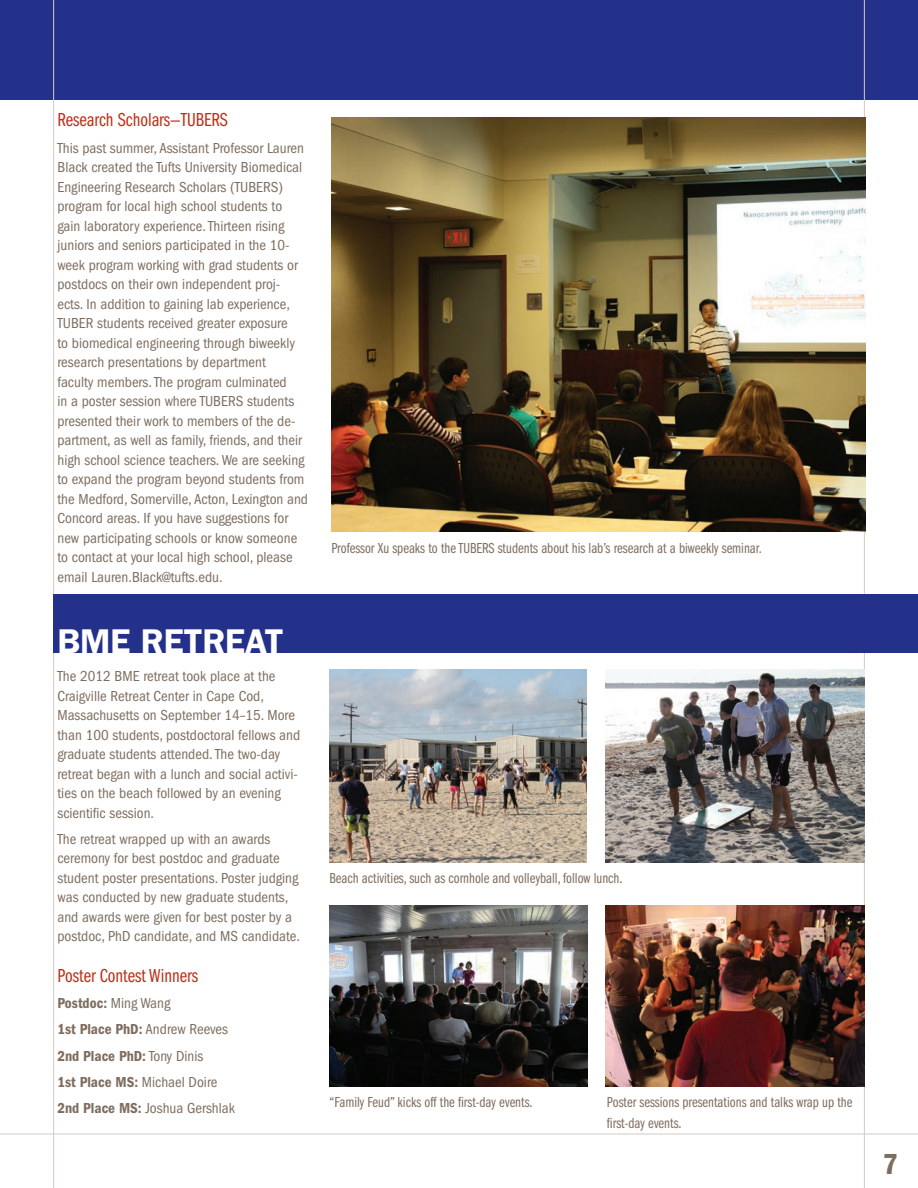
<style>
.page{position:relative;width:918px;height:1188px;background:#fff}
.page>*{position:absolute;margin:0;border:0;box-sizing:border-box;transform-origin:0 0}
.franklin_gothic_demi{font:600 34.5px "Franklin Gothic";color:#fff}
.t1{font:600 condensed 30px "Franklin Gothic";color:#7e6d5f}
.franklin_gothic_book{font:19.5px "Franklin Gothic Book Cmpr";color:#c02d19}
.franklin_gothic_book-2{font:condensed 15px/19.5px "Franklin Gothic";color:#7e6d5f}
.t2{font:15px/21px "Franklin Gothic Book Cmpr";color:#7e6d5f}
.franklin_gothic_book-3{font:600 condensed 15px "Franklin Gothic";color:#7e6d5f}
.s1{font-weight:400}
.s2{font-weight:600}
</style>
<div class="page">
<div style="left:0;top:0;width:918px;height:100px;background:#24318b"></div>
<hr style="left:53px;top:0;width:1px;height:1188px;background:#d4cac5">
<hr style="left:864px;top:0;width:1px;height:1188px;background:#d4cac5">
<img style="left:606px;top:670px;width:258px;height:192px">
<img style="left:330px;top:670px;width:257px;height:192px">
<img style="left:606px;top:906px;width:258px;height:180px">
<img style="left:330px;top:906px;width:257px;height:180px">
<img style="left:331px;top:118px;width:535px;height:414px">
<div style="left:53px;top:594px;width:865px;height:59px;background:#24318b"></div>
<hr style="left:0;top:1134px;width:918px;height:1px;background:#d4cac5">
<p class="franklin_gothic_book" style="left:57px;top:109px;width:172px">Research Scholars—TUBERS</p>
<p class="franklin_gothic_book-2" style="left:57px;top:138px;width:252px">This past summer, Assistant Professor Lauren Black created the Tufts University Biomedical Engineering Research Scholars (TUBERS) program for local high school students to gain laboratory experience. Thirteen rising juniors and seniors participated in the 10- week program working with grad students or postdocs on their own independent proj&shy;ects. In addition to gaining lab experience, TUBER students received greater exposure<br>to biomedical engineering through biweekly research presentations by department<br>faculty members. The program culminated<br>in a poster session where TUBERS students presented their work to members of the de&shy;partment, as well as family, friends, and their high school science teachers. We are seeking to expand the program beyond students from the Medford, Somerville, Acton, Lexington and Concord areas. If you have suggestions for new participating schools or know someone to contact at your local high school, please email Lauren.Black@tufts.edu.</p>
<p class="franklin_gothic_demi" style="left:57px;top:621px;width:228px">BME RETREAT</p>
<p class="franklin_gothic_book-2" style="left:57px;top:667px;width:244px">The 2012 BME retreat took place at the Craigville Retreat Center in Cape Cod, Massachusetts on September 14–15. More than 100 students, postdoctoral fellows and graduate students attended. The two-day retreat began with a lunch and social activi&shy;ties on the beach followed by an evening scientific session.</p>
<p class="franklin_gothic_book-2" style="left:57px;top:829px;width:244px">The retreat wrapped up with an awards ceremony for best postdoc and graduate student poster presentations. Poster judging was conducted by new graduate students, and awards were given for best poster by a postdoc, PhD candidate, and MS candidate.</p>
<p class="franklin_gothic_book" style="left:57px;top:965px;width:142px">Poster Contest Winners</p>
<p class="franklin_gothic_book-3" style="left:57px;top:995px;width:114px">Postdoc: <span class="s1">Ming Wang</span></p>
<p class="franklin_gothic_book-3" style="left:57px;top:1021px;width:172px">1st Place PhD: <span class="s1">Andrew Reeves</span></p>
<p class="franklin_gothic_book-3" style="left:57px;top:1047px;width:147px">2nd Place PhD: <span class="s1">Tony Dinis</span></p>
<p class="franklin_gothic_book-2" style="left:57px;top:1072px;width:162px"><span class="s2">1st Place MS:</span> Michael Doire</p>
<p class="franklin_gothic_book-2" style="left:57px;top:1099px;width:179px"><span class="s2">2nd Place MS:</span> Joshua Gershlak</p>
<p class="t2" style="left:331px;top:538px;width:432px">Professor Xu speaks to the TUBERS students about his lab’s research at a biweekly seminar.</p>
<p class="t2" style="left:330px;top:868px;width:295px">Beach activities, such as cornhole and volleyball, follow lunch.</p>
<p class="t2" style="left:330px;top:1092px;width:205px">“Family Feud” kicks off the first-day events.</p>
<p class="t2" style="left:607px;top:1092px;width:247px">Poster sessions presentations and talks wrap up the first-day events.</p>
<p class="t1" style="left:883px;top:1147px;width:17px">7</p>
</div>
